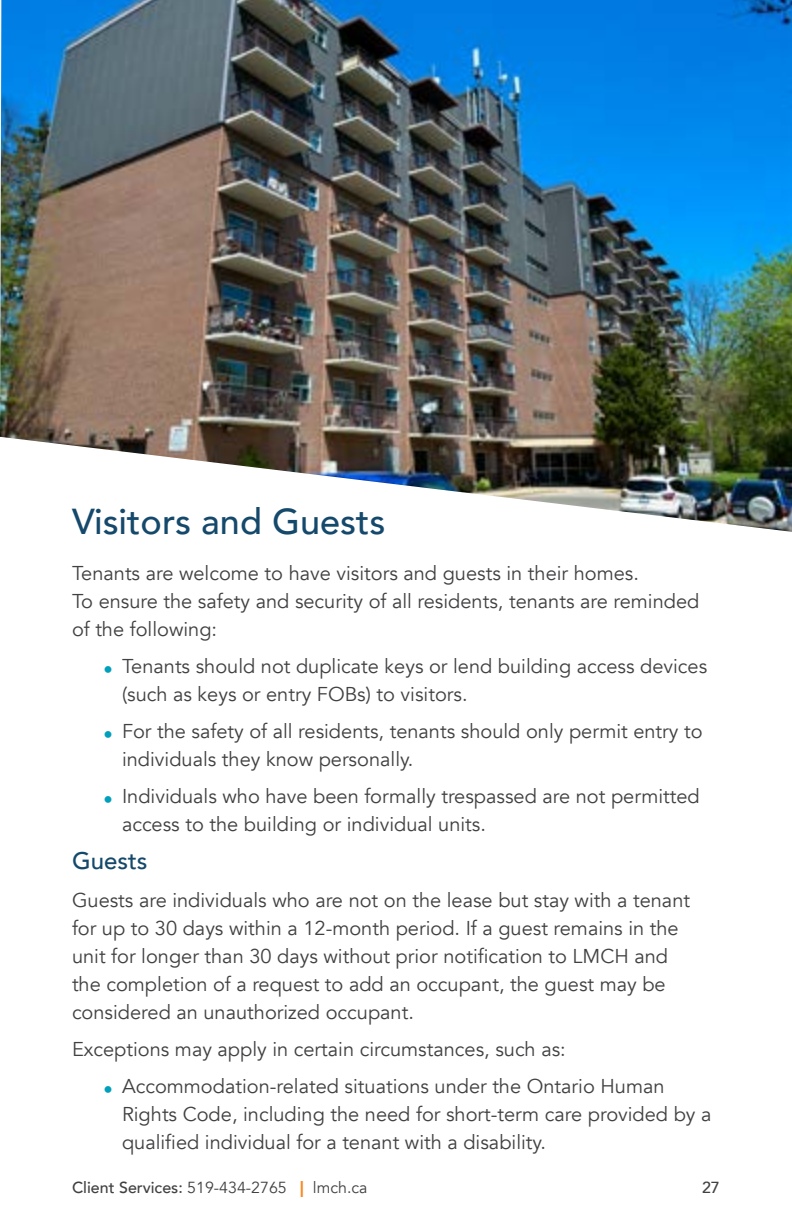
<style>
.page{position:relative;width:792px;height:1224px;background:#fff}
.page>*{position:absolute;margin:0;border:0;box-sizing:border-box;transform-origin:0 0}
.t1{font:500 36px "Avenir";color:#15496b}
.t2{font:500 24px "Avenir";color:#15496b}
.t3{font:20px/28px "Avenir";color:#414042}
.t4{font:16px "Avenir";color:#414042}
.t5{font:500 16px "Avenir";color:#414042}
.s1{font-weight:500}
.s2{font-weight:900;color:#f68922}
</style>
<div class="page">
<img style="left:0;top:0;width:792px;height:532px">
<h1 class="t1" style="left:72px;top:490px;width:315px">Visitors and Guests</h1>
<p class="t3" style="left:72px;top:559px;width:629px">Tenants are welcome to have visitors and guests in their homes.<br>To ensure the safety and security of all residents, tenants are reminded of the following:</p>
<p class="t3" style="left:122px;top:652px;width:587px">Tenants should not duplicate keys or lend building access devices (such as keys or entry FOBs) to visitors.</p>
<p class="t3" style="left:122px;top:717px;width:582px">For the safety of all residents, tenants should only permit entry to individuals they know personally.</p>
<p class="t3" style="left:122px;top:782px;width:579px">Individuals who have been formally trespassed are not permitted access to the building or individual units.</p>
<p class="t2" style="left:72px;top:840px;width:77px">Guests</p>
<p class="t3" style="left:72px;top:886px;width:620px">Guests are individuals who are not on the lease but stay with a tenant for up to 30 days within a 12-month period. If a guest remains in the unit for longer than 30 days without prior notification to LMCH and the completion of a request to add an occupant, the guest may be considered an unauthorized occupant.</p>
<p class="t3" style="left:122px;top:1031px;width:544px;line-height:37px;text-indent:-50px">Exceptions may apply in certain circumstances, such as:<br>Accommodation-related situations under the Ontario Human</p>
<p class="t3" style="left:122px;top:1100px;width:591px">Rights Code, including the need for short-term care provided by a qualified individual for a tenant with a disability.</p>
<p class="t4" style="left:72px;top:1178px;width:297px"><span class="s1">Client Services:</span> 519-434-2765 <span class="s2">|</span> lmch.ca</p>
<p class="t5" style="left:702px;top:1174px;width:19px">27</p>
</div>
